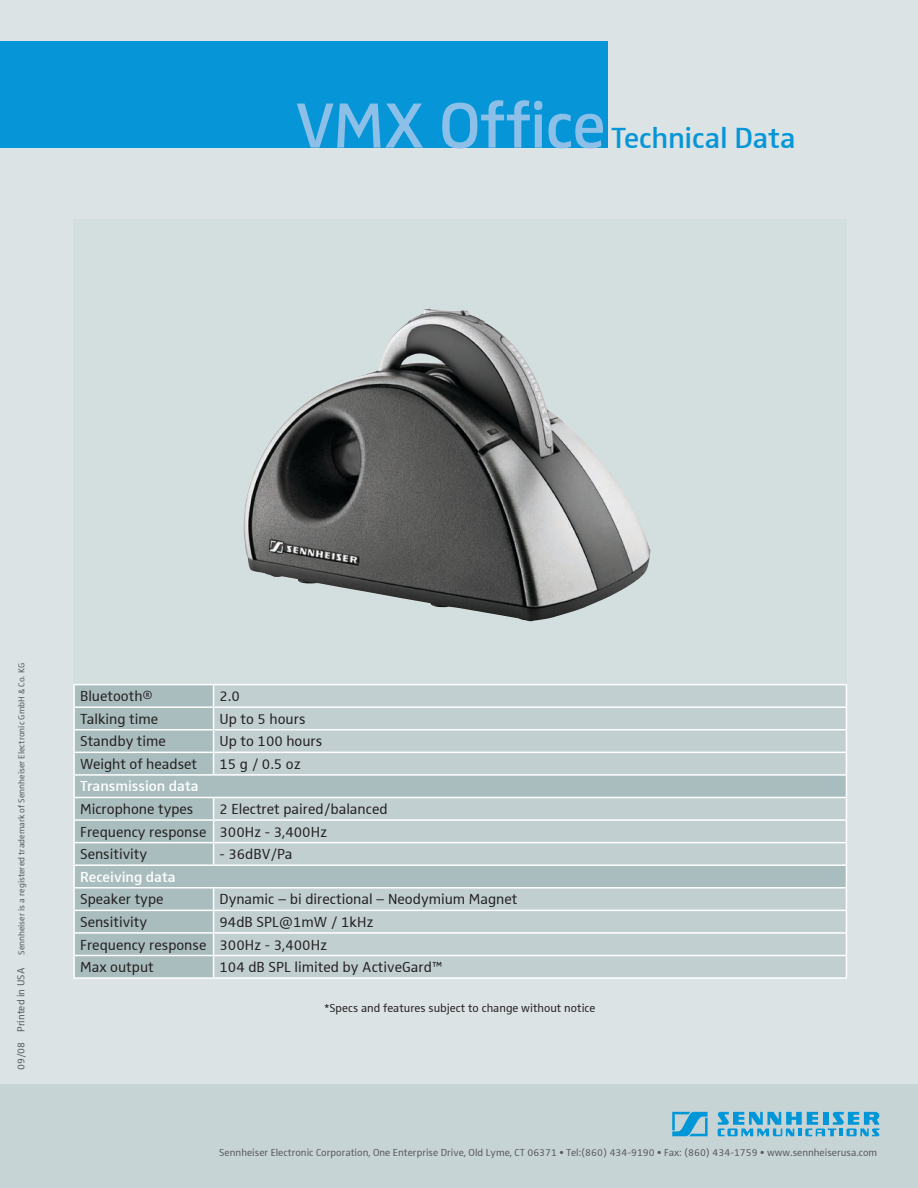
<style>
.page{position:relative;width:918px;height:1188px;background:#dbe3e4}
.page>*{position:absolute;margin:0;border:0;box-sizing:border-box;transform-origin:0 0}
.t1{font:600 66px "Sennheiser";letter-spacing:-.01em;color:#8cc0e8}
.t2{font:600 30px "Sennheiser";letter-spacing:-.01em;color:#0696d7}
.t3{font:15px "Sennheiser";color:#231f20}
.t4{font:600 15px "Sennheiser";color:#fff}
.t5{font:12px "Sennheiser";color:#231f20}
.t6{font:10.5px "Sennheiser";color:#57585a}
.t7{font:9px "Sennheiser";color:#57585a}
</style>
<div class="page">
<div style="left:0;top:41px;width:608px;height:107px;background:#0696d7"></div>
<div style="left:0;top:1085px;width:918px;height:103px;background:#c7d4d6"></div>
<div style="left:73px;top:219px;width:774px;height:467px;background:#d3dedf"></div>
<img style="left:244px;top:309px;width:406px;height:312px">
<div style="left:75px;top:685px;width:139px;height:292px;background:#a9bdbf"></div>
<svg style="left:214px;top:685px;width:632px;height:292px;background:#beccce"></svg>
<hr style="left:73px;top:684px;width:141px;height:1px;background:#fff">
<hr style="left:73px;top:685px;width:2px;height:21px;background:#fff">
<hr style="left:214px;top:684px;width:633px;height:1px;background:#fff">
<hr style="left:73px;top:706px;width:141px;height:2px;background:#fff">
<hr style="left:73px;top:708px;width:2px;height:21px;background:#fff">
<hr style="left:214px;top:706px;width:633px;height:2px;background:#fff">
<hr style="left:73px;top:729px;width:141px;height:2px;background:#fff">
<hr style="left:73px;top:731px;width:2px;height:21px;background:#fff">
<hr style="left:214px;top:729px;width:633px;height:2px;background:#fff">
<hr style="left:73px;top:752px;width:141px;height:1px;background:#fff">
<hr style="left:73px;top:753px;width:2px;height:21px;background:#fff">
<hr style="left:214px;top:752px;width:633px;height:1px;background:#fff">
<svg style="left:213px;top:685px;width:1px;height:89px"></svg>
<hr style="left:73px;top:774px;width:141px;height:2px;background:#fff">
<hr style="left:73px;top:776px;width:2px;height:21px;background:#fff">
<hr style="left:214px;top:774px;width:633px;height:2px;background:#fff">
<hr style="left:73px;top:797px;width:141px;height:1px;background:#fff">
<hr style="left:73px;top:798px;width:2px;height:21px;background:#fff">
<hr style="left:214px;top:797px;width:633px;height:1px;background:#fff">
<hr style="left:73px;top:819px;width:141px;height:2px;background:#fff">
<hr style="left:73px;top:821px;width:2px;height:21px;background:#fff">
<hr style="left:214px;top:819px;width:633px;height:2px;background:#fff">
<hr style="left:73px;top:842px;width:141px;height:1px;background:#fff">
<hr style="left:73px;top:843px;width:2px;height:21px;background:#fff">
<hr style="left:214px;top:842px;width:633px;height:1px;background:#fff">
<svg style="left:213px;top:798px;width:1px;height:66px"></svg>
<hr style="left:73px;top:864px;width:141px;height:2px;background:#fff">
<hr style="left:73px;top:866px;width:2px;height:21px;background:#fff">
<hr style="left:214px;top:864px;width:633px;height:2px;background:#fff">
<hr style="left:73px;top:887px;width:141px;height:2px;background:#fff">
<hr style="left:73px;top:889px;width:2px;height:21px;background:#fff">
<hr style="left:214px;top:887px;width:633px;height:2px;background:#fff">
<hr style="left:73px;top:910px;width:141px;height:1px;background:#fff">
<hr style="left:73px;top:911px;width:2px;height:21px;background:#fff">
<hr style="left:214px;top:910px;width:633px;height:1px;background:#fff">
<hr style="left:73px;top:932px;width:141px;height:2px;background:#fff">
<hr style="left:73px;top:934px;width:2px;height:21px;background:#fff">
<hr style="left:214px;top:932px;width:633px;height:2px;background:#fff">
<hr style="left:73px;top:955px;width:141px;height:1px;background:#fff">
<hr style="left:73px;top:956px;width:2px;height:21px;background:#fff">
<hr style="left:214px;top:955px;width:633px;height:1px;background:#fff">
<svg style="left:213px;top:889px;width:1px;height:88px"></svg>
<svg style="left:846px;top:685px;width:1px;height:292px"></svg>
<hr style="left:73px;top:977px;width:141px;height:2px;background:#fff">
<hr style="left:214px;top:977px;width:633px;height:2px;background:#fff">
<svg style="left:672px;top:1112px;width:36px;height:24px"></svg>
<svg style="left:718px;top:1112px;width:162px;height:24px"></svg>
<p class="t1" style="left:295px;top:87px;width:312px">VMX Office</p>
<p class="t2" style="left:611px;top:121px;width:186px">Technical Data</p>
<p class="t7" style="left:16px;top:955px;width:293px;rotate:-90deg">Sennheiser is a registered trademark of Sennheiser Electronic GmbH &amp; Co. KG</p>
<p class="t6" style="left:15px;top:1070px;width:104px;rotate:-90deg">09/08 Printed in USA</p>
<p class="t3" style="left:80px;top:688px;width:74px">Bluetooth®</p>
<p class="t3" style="left:220px;top:688px;width:22px">2.0</p>
<p class="t3" style="left:80px;top:710px;width:80px">Talking time</p>
<p class="t3" style="left:220px;top:710px;width:87px">Up to 5 hours</p>
<p class="t3" style="left:80px;top:733px;width:87px">Standby time</p>
<p class="t3" style="left:220px;top:733px;width:104px">Up to 100 hours</p>
<p class="t3" style="left:80px;top:755px;width:119px">Weight of headset</p>
<p class="t3" style="left:220px;top:755px;width:83px">15 g / 0.5 oz</p>
<p class="t4" style="left:80px;top:778px;width:120px">Transmission data</p>
<p class="t3" style="left:80px;top:800px;width:115px">Microphone types</p>
<p class="t3" style="left:220px;top:800px;width:170px">2 Electret paired/balanced</p>
<p class="t3" style="left:80px;top:823px;width:128px">Frequency response</p>
<p class="t3" style="left:220px;top:823px;width:109px">300Hz - 3,400Hz</p>
<p class="t3" style="left:80px;top:846px;width:69px">Sensitivity</p>
<p class="t3" style="left:220px;top:846px;width:75px">- 36dBV/Pa</p>
<p class="t4" style="left:80px;top:868px;width:97px">Receiving data</p>
<p class="t3" style="left:80px;top:891px;width:85px">Speaker type</p>
<p class="t3" style="left:220px;top:891px;width:300px">Dynamic – bi directional – Neodymium Magnet</p>
<p class="t3" style="left:80px;top:913px;width:69px">Sensitivity</p>
<p class="t3" style="left:220px;top:913px;width:156px">94dB SPL@1mW / 1kHz</p>
<p class="t3" style="left:80px;top:936px;width:128px">Frequency response</p>
<p class="t3" style="left:220px;top:936px;width:109px">300Hz - 3,400Hz</p>
<p class="t3" style="left:80px;top:958px;width:75px">Max output</p>
<p class="t3" style="left:220px;top:958px;width:225px">104 dB SPL limited by ActiveGard™</p>
<p class="t5" style="left:324px;top:1001px;width:273px">*Specs and features subject to change without notice</p>
<p class="t6" style="left:219px;top:1147px;width:659px">Sennheiser Electronic Corporation, One Enterprise Drive, Old Lyme, CT 06371 • Tel:(860) 434-9190 • Fax: (860) 434-1759 • www.sennheiserusa.com</p>
</div>
